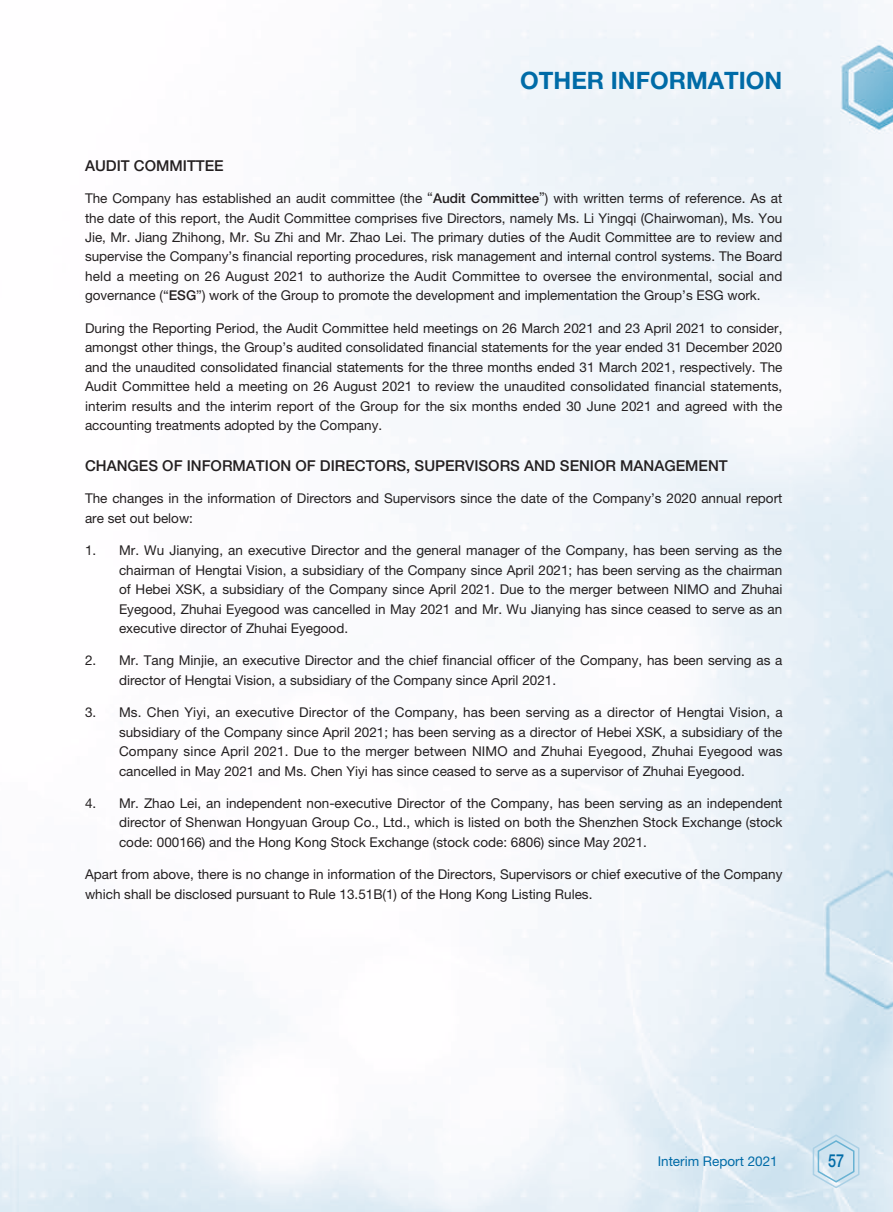
<style>
.page{position:relative;width:893px;height:1212px;background:#fff}
.page>*{position:absolute;margin:0;border:0;box-sizing:border-box;transform-origin:0 0}
.t1{font:700 24px "Helvetica Neue LT Std";color:#006ba7}
.t2{font:500 18px "Helvetica Neue LT Std";color:#006ba7;scale:.8 1}
.t3{font:500 15px "Helvetica Neue LT Std";color:#231f20}
.t4{font:13.5px/19.5px "Helvetica Neue LT Std";color:#231f20;text-align:justify}
.t5{font:13.5px "Helvetica Neue LT Std";color:#006ba7}
.s1{font-weight:500}
</style>
<div class="page">
<img style="left:0;top:0;width:893px;height:1212px">
<svg style="left:812px;top:1133px;width:49px;height:56px;background:#c9e0ed"></svg>
<h1 class="t1" style="left:520px;top:66px;width:264px">OTHER INFORMATION</h1>
<p class="t3" style="left:85px;top:156px;width:140px">AUDIT COMMITTEE</p>
<p class="t4" style="left:85px;top:188px;width:699px">The Company has established an audit committee (the “<span class="s1">Audit Committee</span>”) with written terms of reference. As at the date of this report, the Audit Committee comprises five Directors, namely Ms. Li Yingqi (Chairwoman), Ms. You Jie, Mr. Jiang Zhihong, Mr. Su Zhi and Mr. Zhao Lei. The primary duties of the Audit Committee are to review and supervise the Company’s financial reporting procedures, risk management and internal control systems. The Board held a meeting on 26 August 2021 to authorize the Audit Committee to oversee the environmental, social and governance (“<span class="s1">ESG</span>”) work of the Group to promote the development and implementation the Group’s ESG work.</p>
<p class="t4" style="left:85px;top:318px;width:699px">During the Reporting Period, the Audit Committee held meetings on 26 March 2021 and 23 April 2021 to consider, amongst other things, the Group’s audited consolidated financial statements for the year ended 31 December 2020 and the unaudited consolidated financial statements for the three months ended 31 March 2021, respectively. The Audit Committee held a meeting on 26 August 2021 to review the unaudited consolidated financial statements, interim results and the interim report of the Group for the six months ended 30 June 2021 and agreed with the accounting treatments adopted by the Company.</p>
<p class="t3" style="left:85px;top:457px;width:644px">CHANGES OF INFORMATION OF DIRECTORS, SUPERVISORS AND SENIOR MANAGEMENT</p>
<p class="t4" style="left:85px;top:489px;width:699px">The changes in the information of Directors and Supervisors since the date of the Company’s 2020 annual report are set out below:</p>
<p class="t4" style="left:119px;top:540px;width:665px;text-indent:-34px">1. Mr. Wu Jianying, an executive Director and the general manager of the Company, has been serving as the chairman of Hengtai Vision, a subsidiary of the Company since April 2021; has been serving as the chairman of Hebei XSK, a subsidiary of the Company since April 2021. Due to the merger between NIMO and Zhuhai Eyegood, Zhuhai Eyegood was cancelled in May 2021 and Mr. Wu Jianying has since ceased to serve as an executive director of Zhuhai Eyegood.</p>
<p class="t4" style="left:119px;top:650px;width:665px;text-indent:-34px">2. Mr. Tang Minjie, an executive Director and the chief financial officer of the Company, has been serving as a director of Hengtai Vision, a subsidiary of the Company since April 2021.</p>
<p class="t4" style="left:119px;top:702px;width:665px;text-indent:-34px">3. Ms. Chen Yiyi, an executive Director of the Company, has been serving as a director of Hengtai Vision, a subsidiary of the Company since April 2021; has been serving as a director of Hebei XSK, a subsidiary of the Company since April 2021. Due to the merger between NIMO and Zhuhai Eyegood, Zhuhai Eyegood was cancelled in May 2021 and Ms. Chen Yiyi has since ceased to serve as a supervisor of Zhuhai Eyegood.</p>
<p class="t4" style="left:119px;top:793px;width:665px;text-indent:-34px">4. Mr. Zhao Lei, an independent non-executive Director of the Company, has been serving as an independent director of Shenwan Hongyuan Group Co., Ltd., which is listed on both the Shenzhen Stock Exchange (stock code: 000166) and the Hong Kong Stock Exchange (stock code: 6806) since May 2021.</p>
<p class="t4" style="left:85px;top:864px;width:699px">Apart from above, there is no change in information of the Directors, Supervisors or chief executive of the Company which shall be disclosed pursuant to Rule 13.51B(1) of the Hong Kong Listing Rules.</p>
<p class="t5" style="left:658px;top:1153px;width:122px">Interim Report 2021</p>
<h2 class="t2" style="left:828px;top:1150px;width:22px">57</h2>
</div>
